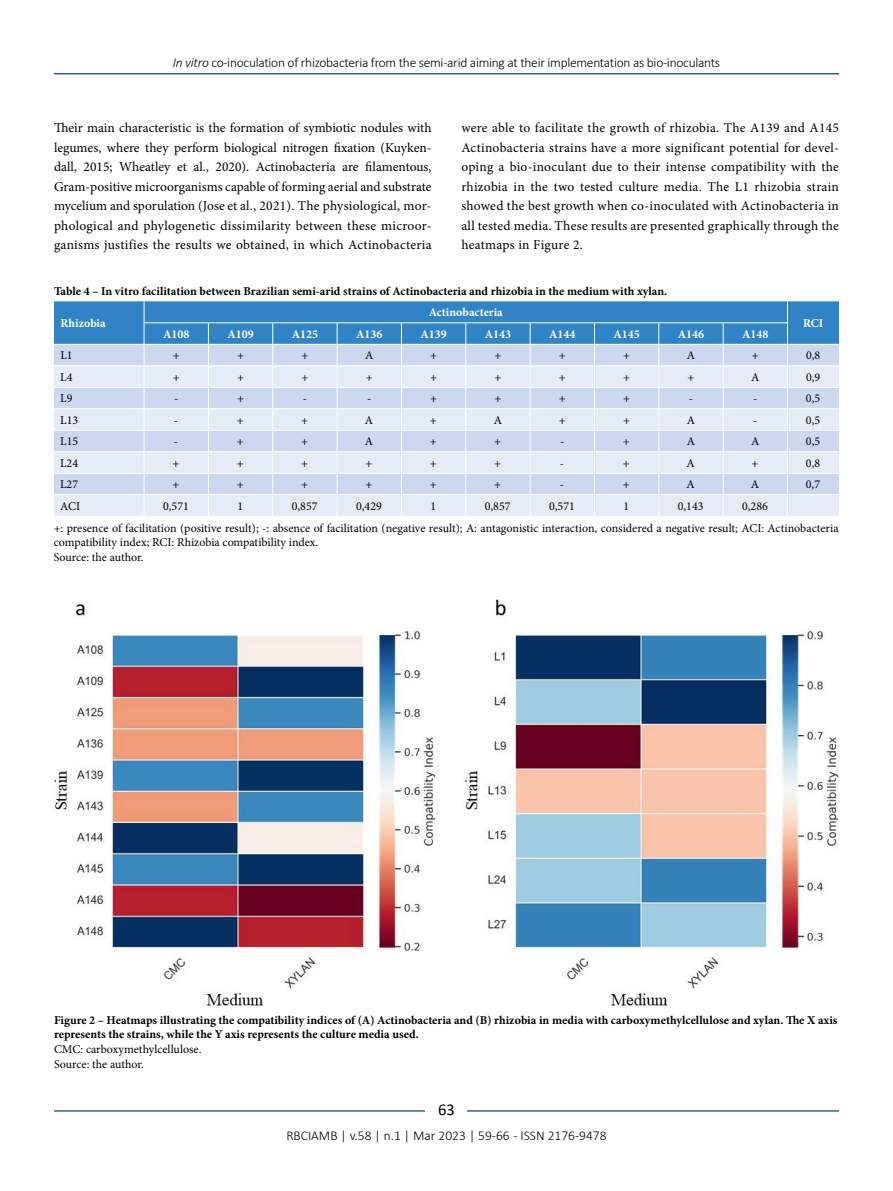
<style>
.page{position:relative;width:893px;height:1191px;background:#fff}
.page>*{position:absolute;margin:0;border:0;box-sizing:border-box;transform-origin:0 0}
.t1{font:16.5px "Calibri";color:#000}
.t2{font:13.5px/19.5px "Minion Pro";letter-spacing:.02em;color:#000;text-align:justify}
.t3{font:300 13.5px "Calibri";letter-spacing:-.02em;color:#000}
.t4{font:300 13.5px "Calibri";color:#000}
.t5{font:12px/15.1px "Minion Pro";color:#000}
.t6{font:700 12px/14.4px "Minion Pro";color:#000}
.t7{font:700 12px "Minion Pro";color:#fff}
.s1{font-style:italic}
</style>
<div class="page">
<hr style="left:54px;top:73px;width:785px;height:1px;background:#365f92">
<hr style="left:54px;top:1110px;width:785px;height:1px;background:#365f92">
<div style="left:426px;top:1096px;width:41px;height:26px;background:#fff"></div>
<svg style="left:54px;top:301px;width:785px;height:215px;background:#bad1eb"></svg>
<img style="left:54px;top:599px;width:785px;height:408px">
<p class="t3" style="left:173px;top:54px;width:549px"><span class="s1">In vitro</span> co-inoculation of rhizobacteria from the semi-arid aiming at their implementation as bio-inoculants</p>
<p class="t2" style="left:54px;top:118px;width:379px">Their main characteristic is the formation of symbiotic nodules with legumes, where they perform biological nitrogen fixation (Kuyken&shy;dall, 2015; Wheatley et al., 2020). Actinobacteria are filamentous, Gram-positive microorganisms capable of forming aerial and substrate mycelium and sporulation (Jose et al., 2021). The physiological, mor&shy;phological and phylogenetic dissimilarity between these microor&shy;ganisms justifies the results we obtained, in which Actinobacteria</p>
<p class="t2" style="left:461px;top:118px;width:379px">were able to facilitate the growth of rhizobia. The A139 and A145<br>Actinobacteria strains have a more significant potential for devel&shy;oping a bio-inoculant due to their intense compatibility with the rhizobia in the two tested culture media. The L1 rhizobia strain showed the best growth when co-inoculated with Actinobacteria in all tested media. These results are presented graphically through the heatmaps in Figure 2.</p>
<p class="t6" style="left:54px;top:284px;width:615px">Table 4 – In vitro facilitation between Brazilian semi-arid strains of Actinobacteria and rhizobia in the medium with xylan.</p>
<p class="t7" style="left:60px;top:315px;width:47px">Rhizobia</p>
<p class="t7" style="left:429px;top:304px;width:76px">Actinobacteria</p>
<p class="t7" style="left:163px;top:326px;width:28px">A108</p>
<p class="t7" style="left:227px;top:326px;width:28px">A109</p>
<p class="t7" style="left:292px;top:326px;width:28px">A125</p>
<p class="t7" style="left:356px;top:326px;width:28px">A136</p>
<p class="t7" style="left:420px;top:326px;width:28px">A139</p>
<p class="t7" style="left:485px;top:326px;width:28px">A143</p>
<p class="t7" style="left:549px;top:326px;width:28px">A144</p>
<p class="t7" style="left:613px;top:326px;width:28px">A145</p>
<p class="t7" style="left:678px;top:326px;width:28px">A146</p>
<p class="t7" style="left:742px;top:326px;width:28px">A148</p>
<p class="t7" style="left:803px;top:315px;width:22px">RCI</p>
<p class="t5" style="left:60px;top:348px;width:14px">L1</p>
<p class="t5" style="left:173px;top:348px;width:8px">+</p>
<p class="t5" style="left:237px;top:348px;width:8px">+</p>
<p class="t5" style="left:301px;top:348px;width:8px">+</p>
<p class="t5" style="left:365px;top:348px;width:10px">A</p>
<p class="t5" style="left:430px;top:348px;width:8px">+</p>
<p class="t5" style="left:494px;top:348px;width:8px">+</p>
<p class="t5" style="left:559px;top:348px;width:8px">+</p>
<p class="t5" style="left:623px;top:348px;width:8px">+</p>
<p class="t5" style="left:687px;top:348px;width:10px">A</p>
<p class="t5" style="left:752px;top:348px;width:8px">+</p>
<p class="t5" style="left:806px;top:348px;width:16px">0,8</p>
<p class="t5" style="left:60px;top:369px;width:14px">L4</p>
<p class="t5" style="left:173px;top:369px;width:8px">+</p>
<p class="t5" style="left:237px;top:369px;width:8px">+</p>
<p class="t5" style="left:301px;top:369px;width:8px">+</p>
<p class="t5" style="left:366px;top:369px;width:8px">+</p>
<p class="t5" style="left:430px;top:369px;width:8px">+</p>
<p class="t5" style="left:494px;top:369px;width:8px">+</p>
<p class="t5" style="left:559px;top:369px;width:8px">+</p>
<p class="t5" style="left:623px;top:369px;width:8px">+</p>
<p class="t5" style="left:687px;top:369px;width:8px">+</p>
<p class="t5" style="left:751px;top:369px;width:10px">A</p>
<p class="t5" style="left:806px;top:369px;width:16px">0,9</p>
<p class="t5" style="left:60px;top:391px;width:14px">L9</p>
<p class="t5" style="left:174px;top:391px;width:6px">-</p>
<p class="t5" style="left:237px;top:391px;width:8px">+</p>
<p class="t5" style="left:303px;top:391px;width:6px">-</p>
<p class="t5" style="left:367px;top:391px;width:6px">-</p>
<p class="t5" style="left:430px;top:391px;width:8px">+</p>
<p class="t5" style="left:494px;top:391px;width:8px">+</p>
<p class="t5" style="left:559px;top:391px;width:8px">+</p>
<p class="t5" style="left:623px;top:391px;width:8px">+</p>
<p class="t5" style="left:689px;top:391px;width:6px">-</p>
<p class="t5" style="left:753px;top:391px;width:6px">-</p>
<p class="t5" style="left:806px;top:391px;width:16px">0,5</p>
<p class="t5" style="left:60px;top:412px;width:19px">L13</p>
<p class="t5" style="left:174px;top:412px;width:6px">-</p>
<p class="t5" style="left:237px;top:412px;width:8px">+</p>
<p class="t5" style="left:301px;top:412px;width:8px">+</p>
<p class="t5" style="left:365px;top:412px;width:10px">A</p>
<p class="t5" style="left:430px;top:412px;width:8px">+</p>
<p class="t5" style="left:494px;top:412px;width:10px">A</p>
<p class="t5" style="left:559px;top:412px;width:8px">+</p>
<p class="t5" style="left:623px;top:412px;width:8px">+</p>
<p class="t5" style="left:687px;top:412px;width:10px">A</p>
<p class="t5" style="left:753px;top:412px;width:6px">-</p>
<p class="t5" style="left:806px;top:412px;width:16px">0,5</p>
<p class="t5" style="left:60px;top:434px;width:19px">L15</p>
<p class="t5" style="left:174px;top:434px;width:6px">-</p>
<p class="t5" style="left:237px;top:434px;width:8px">+</p>
<p class="t5" style="left:301px;top:434px;width:8px">+</p>
<p class="t5" style="left:365px;top:434px;width:10px">A</p>
<p class="t5" style="left:430px;top:434px;width:8px">+</p>
<p class="t5" style="left:494px;top:434px;width:8px">+</p>
<p class="t5" style="left:560px;top:434px;width:6px">-</p>
<p class="t5" style="left:623px;top:434px;width:8px">+</p>
<p class="t5" style="left:687px;top:434px;width:10px">A</p>
<p class="t5" style="left:751px;top:434px;width:10px">A</p>
<p class="t5" style="left:806px;top:434px;width:16px">0,5</p>
<p class="t5" style="left:60px;top:455px;width:19px">L24</p>
<p class="t5" style="left:173px;top:455px;width:8px">+</p>
<p class="t5" style="left:237px;top:455px;width:8px">+</p>
<p class="t5" style="left:301px;top:455px;width:8px">+</p>
<p class="t5" style="left:366px;top:455px;width:8px">+</p>
<p class="t5" style="left:430px;top:455px;width:8px">+</p>
<p class="t5" style="left:494px;top:455px;width:8px">+</p>
<p class="t5" style="left:560px;top:455px;width:6px">-</p>
<p class="t5" style="left:623px;top:455px;width:8px">+</p>
<p class="t5" style="left:687px;top:455px;width:10px">A</p>
<p class="t5" style="left:752px;top:455px;width:8px">+</p>
<p class="t5" style="left:806px;top:455px;width:16px">0,8</p>
<p class="t5" style="left:60px;top:477px;width:19px">L27</p>
<p class="t5" style="left:173px;top:477px;width:8px">+</p>
<p class="t5" style="left:237px;top:477px;width:8px">+</p>
<p class="t5" style="left:301px;top:477px;width:8px">+</p>
<p class="t5" style="left:366px;top:477px;width:8px">+</p>
<p class="t5" style="left:430px;top:477px;width:8px">+</p>
<p class="t5" style="left:494px;top:477px;width:8px">+</p>
<p class="t5" style="left:560px;top:477px;width:6px">-</p>
<p class="t5" style="left:623px;top:477px;width:8px">+</p>
<p class="t5" style="left:687px;top:477px;width:10px">A</p>
<p class="t5" style="left:751px;top:477px;width:10px">A</p>
<p class="t5" style="left:806px;top:477px;width:16px">0,7</p>
<p class="t5" style="left:60px;top:498px;width:22px">ACI</p>
<p class="t5" style="left:163px;top:498px;width:27px">0,571</p>
<p class="t5" style="left:237px;top:498px;width:7px">1</p>
<p class="t5" style="left:292px;top:498px;width:27px">0,857</p>
<p class="t5" style="left:356px;top:498px;width:27px">0,429</p>
<p class="t5" style="left:430px;top:498px;width:7px">1</p>
<p class="t5" style="left:485px;top:498px;width:27px">0,857</p>
<p class="t5" style="left:549px;top:498px;width:27px">0,571</p>
<p class="t5" style="left:623px;top:498px;width:7px">1</p>
<p class="t5" style="left:678px;top:498px;width:27px">0,143</p>
<p class="t5" style="left:54px;top:495px;width:786px;line-height:21.9px;text-indent:688px">0,286<br>+: presence of facilitation (positive result); -: absence of facilitation (negative result); A: antagonistic interaction, considered a negative result; ACI: Actinobacteria</p>
<p class="t5" style="left:54px;top:535px;width:266px">compatibility index; RCI: Rhizobia compatibility index.<br>Source: the author.</p>
<p class="t6" style="left:54px;top:1012px;width:785px">Figure 2 – Heatmaps illustrating the compatibility indices of (A) Actinobacteria and (B) rhizobia in media with carboxymethylcellulose and xylan. The X axis represents the strains, while the Y axis represents the culture media used.</p>
<p class="t5" style="left:54px;top:1042px;width:149px">CMC: carboxymethylcellulose.<br>Source: the author.</p>
<p class="t1" style="left:438px;top:1098px;width:18px">63</p>
<p class="t4" style="left:286px;top:1126px;width:322px">RBCIAMB | v.58 | n.1 | Mar 2023 | 59-66 - ISSN 2176-9478</p>
</div>
